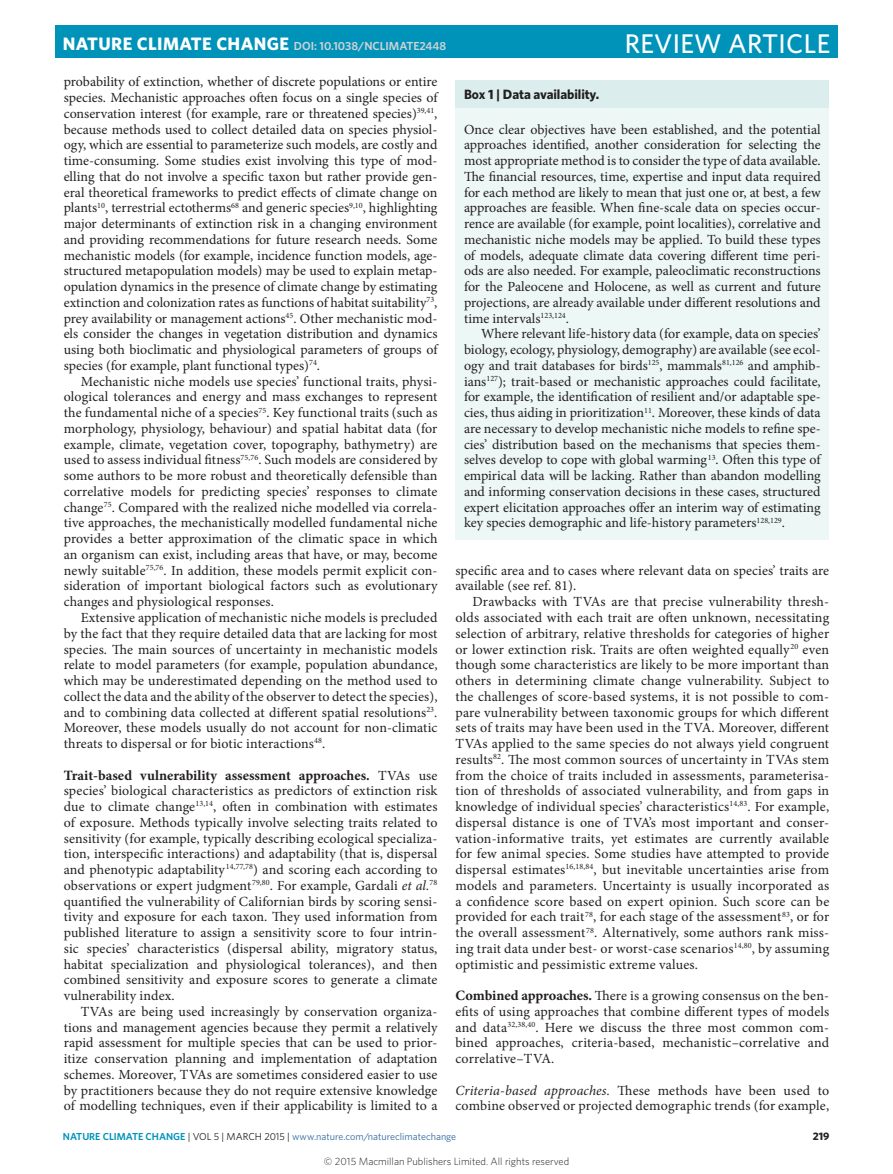
<style>
.page{position:relative;width:893px;height:1174px;background:#fff}
.page>*{position:absolute;margin:0;border:0;box-sizing:border-box;transform-origin:0 0}
.t1{font:500 27px "Whitney";letter-spacing:.01em;color:#fff}
.Body_text{font:700 14.25px "Minion Pro";color:#231f20}
.Body_text-2{font:13.95px/15.8px "Minion Pro";letter-spacing:.005em;color:#231f20;text-align:justify}
.Body_first{font:13.95px/15.8px "Minion Pro";color:#231f20;text-align:justify}
.Box_Table_title{font:700 13.5px "Whitney";letter-spacing:-.005em;color:#231f20}
.t2{font:600 11.7px "Whitney";color:#d1d2d4}
.t3{font:700 10.8px "Whitney";color:#231f20}
.t4{font:300 10.5px "Whitney";color:#231f20}
.t5{font:10.2px "Whitney";color:#316a9f}
.s1{font-weight:700;font-size:18px;color:#fff}
.s2{font-weight:400;font-size:13.95px}
.s3{font-style:italic}
.s4{font-weight:700;font-size:14.25px}
.s5{font-weight:600;color:#0093ba}
.s6{color:#231f20}
</style>
<div class="page">
<div style="left:455px;top:80px;width:374px;height:459px;background:#edf7f6"></div>
<div style="left:455px;top:80px;width:374px;height:28px;background:#dbeeed"></div>
<div style="left:55px;top:25px;width:783px;height:33px;background:#0093ba"></div>
<p class="t2" style="left:63px;top:38px;width:385px"><span class="s1">NATURE CLIMATE CHANGE</span> DOI: 10.1038/NCLIMATE2448</p>
<h1 class="t1" style="left:625px;top:25px;width:207px">REVIEW ARTICLE</h1>
<p class="Body_text-2" style="left:64px;top:74px;width:375px">probability of extinction, whether of discrete populations or entire species. Mechanistic approaches often focus on a single species of conservation interest (for example, rare or threatened species)<sup>39,41</sup>, because methods used to collect detailed data on species physiol&shy;ogy, which are essential to parameterize such models, are costly and time-consuming. Some studies exist involving this type of mod&shy;elling that do not involve a specific taxon but rather provide gen&shy;eral theoretical frameworks to predict effects of climate change on plants<sup>10</sup>, terrestrial ectotherms<sup>68</sup> and generic species<sup>9,10</sup>, highlighting major determinants of extinction risk in a changing environment and providing recommendations for future research needs. Some mechanistic models (for example, incidence function models, age&shy;structured metapopulation models) may be used to explain metap&shy;opulation dynamics in the presence of climate change by estimating extinction and colonization rates as functions of habitat suitability<sup>73</sup>, prey availability or management actions<sup>45</sup>. Other mechanistic mod&shy;els consider the changes in vegetation distribution and dynamics using both bioclimatic and physiological parameters of groups of species (for example, plant functional types)<sup>74</sup>.</p>
<p class="Body_text-2" style="left:64px;top:373px;width:375px;text-indent:17px">Mechanistic niche models use species’ functional traits, physi&shy;ological tolerances and energy and mass exchanges to represent the fundamental niche of a species<sup>75</sup>. Key functional traits (such as morphology, physiology, behaviour) and spatial habitat data (for example, climate, vegetation cover, topography, bathymetry) are used to assess individual fitness<sup>75,76</sup>. Such models are considered by some authors to be more robust and theoretically defensible than correlative models for predicting species’ responses to climate change<sup>75</sup>. Compared with the realized niche modelled via correla&shy;tive approaches, the mechanistically modelled fundamental niche provides a better approximation of the climatic space in which an organism can exist, including areas that have, or may, become newly suitable<sup>75,76</sup>. In addition, these models permit explicit con&shy;sideration of important biological factors such as evolutionary changes and physiological responses.</p>
<p class="Body_text-2" style="left:64px;top:609px;width:375px;text-indent:17px">Extensive application of mechanistic niche models is precluded by the fact that they require detailed data that are lacking for most species. The main sources of uncertainty in mechanistic models relate to model parameters (for example, population abundance, which may be underestimated depending on the method used to collect the data and the ability of the observer to detect the species), and to combining data collected at different spatial resolutions<sup>23</sup>.<br>Moreover, these models usually do not account for non-climatic threats to dispersal or for biotic interactions<sup>48</sup>.</p>
<p class="Body_text" style="left:64px;top:766px;width:375px">Trait-based vulnerability assessment approaches. <span class="s2">TVAs use</span></p>
<p class="Body_text-2" style="left:64px;top:783px;width:375px">species’ biological characteristics as predictors of extinction risk due to climate change<sup>13,14</sup>, often in combination with estimates of exposure. Methods typically involve selecting traits related to sensitivity (for example, typically describing ecological specializa&shy;tion, interspecific interactions) and adaptability (that is, dispersal and phenotypic adaptability<sup>14,77,78</sup>) and scoring each according to observations or expert judgment<sup>79,80</sup>. For example, Gardali <span class="s3">et al.</span><sup>78 </sup>quantified the vulnerability of Californian birds by scoring sensi&shy;tivity and exposure for each taxon. They used information from published literature to assign a sensitivity score to four intrin&shy;sic species’ characteristics (dispersal ability, migratory status, habitat specialization and physiological tolerances), and then combined sensitivity and exposure scores to generate a climate vulnerability index.</p>
<p class="Body_text-2" style="left:64px;top:1003px;width:375px;text-indent:17px">TVAs are being used increasingly by conservation organiza&shy;tions and management agencies because they permit a relatively rapid assessment for multiple species that can be used to prior&shy;itize conservation planning and implementation of adaptation schemes. Moreover, TVAs are sometimes considered easier to use by practitioners because they do not require extensive knowledge of modelling techniques, even if their applicability is limited to a</p>
<p class="Box_Table_title" style="left:464px;top:85px;width:137px">Box 1 | Data availability.</p>
<p class="Body_first" style="left:464px;top:121px;width:358px">Once clear objectives have been established, and the potential approaches identified, another consideration for selecting the most appropriate method is to consider the type of data available.<br>The financial resources, time, expertise and input data required for each method are likely to mean that just one or, at best, a few approaches are feasible. When fine-scale data on species occur&shy;rence are available (for example, point localities), correlative and mechanistic niche models may be applied. To build these types of models, adequate climate data covering different time peri&shy;ods are also needed. For example, paleoclimatic reconstructions for the Paleocene and Holocene, as well as current and future projections, are already available under different resolutions and time intervals<sup>123,124</sup>.</p>
<p class="Body_text-2" style="left:464px;top:326px;width:358px;text-indent:17px">Where relevant life-history data (for example, data on species’ biology, ecology, physiology, demography) are available (see ecol&shy;ogy and trait databases for birds<sup>125</sup>, mammals<sup>81,126</sup> and amphib&shy;ians<sup>127</sup>); trait-based or mechanistic approaches could facilitate, for example, the identification of resilient and/or adaptable spe&shy;cies, thus aiding in prioritization<sup>11</sup>. Moreover, these kinds of data are necessary to develop mechanistic niche models to refine spe&shy;cies’ distribution based on the mechanisms that species them&shy;selves develop to cope with global warming<sup>13</sup>. Often this type of empirical data will be lacking. Rather than abandon modelling and informing conservation decisions in these cases, structured expert elicitation approaches offer an interim way of estimating key species demographic and life-history parameters<sup>128,129</sup>.</p>
<p class="Body_text-2" style="left:455px;top:562px;width:375px">specific area and to cases where relevant data on species’ traits are available (see ref. 81).</p>
<p class="Body_text-2" style="left:455px;top:594px;width:375px;text-indent:17px">Drawbacks with TVAs are that precise vulnerability thresh&shy;olds associated with each trait are often unknown, necessitating selection of arbitrary, relative thresholds for categories of higher or lower extinction risk. Traits are often weighted equally<sup>20</sup> even though some characteristics are likely to be more important than others in determining climate change vulnerability. Subject to the challenges of score-based systems, it is not possible to com&shy;pare vulnerability between taxonomic groups for which different sets of traits may have been used in the TVA. Moreover, different TVAs applied to the same species do not always yield congruent results<sup>82</sup>. The most common sources of uncertainty in TVAs stem from the choice of traits included in assessments, parameterisa&shy;tion of thresholds of associated vulnerability, and from gaps in knowledge of individual species’ characteristics<sup>14,83</sup>. For example, dispersal distance is one of TVA’s most important and conser&shy;vation-informative traits, yet estimates are currently available for few animal species. Some studies have attempted to provide dispersal estimates<sup>16,18,84</sup>, but inevitable uncertainties arise from models and parameters. Uncertainty is usually incorporated as a confidence score based on expert opinion. Such score can be provided for each trait<sup>78</sup>, for each stage of the assessment<sup>83</sup>, or for the overall assessment<sup>78</sup>. Alternatively, some authors rank miss&shy;ing trait data under best- or worst-case scenarios<sup>14,80</sup>, by assuming optimistic and pessimistic extreme values.</p>
<p class="Body_text-2" style="left:455px;top:987px;width:375px"><span class="s4">Combined approaches.</span> There is a growing consensus on the ben&shy;efits of using approaches that combine different types of models and data<sup>32,38,40</sup>. Here we discuss the three most common com&shy;bined approaches, criteria-based, mechanistic–correlative and correlative–TVA.</p>
<p class="Body_text-2" style="left:455px;top:1082px;width:375px"><span class="s3">Criteria-based approaches.</span> These methods have been used to combine observed or projected demographic trends (for example,</p>
<p class="t5" style="left:63px;top:1129px;width:395px"><span class="s5">NATURE CLIMATE CHANGE</span> <span class="s6">| VOL 5 | MARCH 2015 |</span> www.nature.com/natureclimatechange</p>
<p class="t3" style="left:813px;top:1128px;width:18px">219</p>
<p class="t4" style="left:324px;top:1154px;width:247px">© 2015 Macmillan Publishers Limited. All rights reserved</p>
</div>
